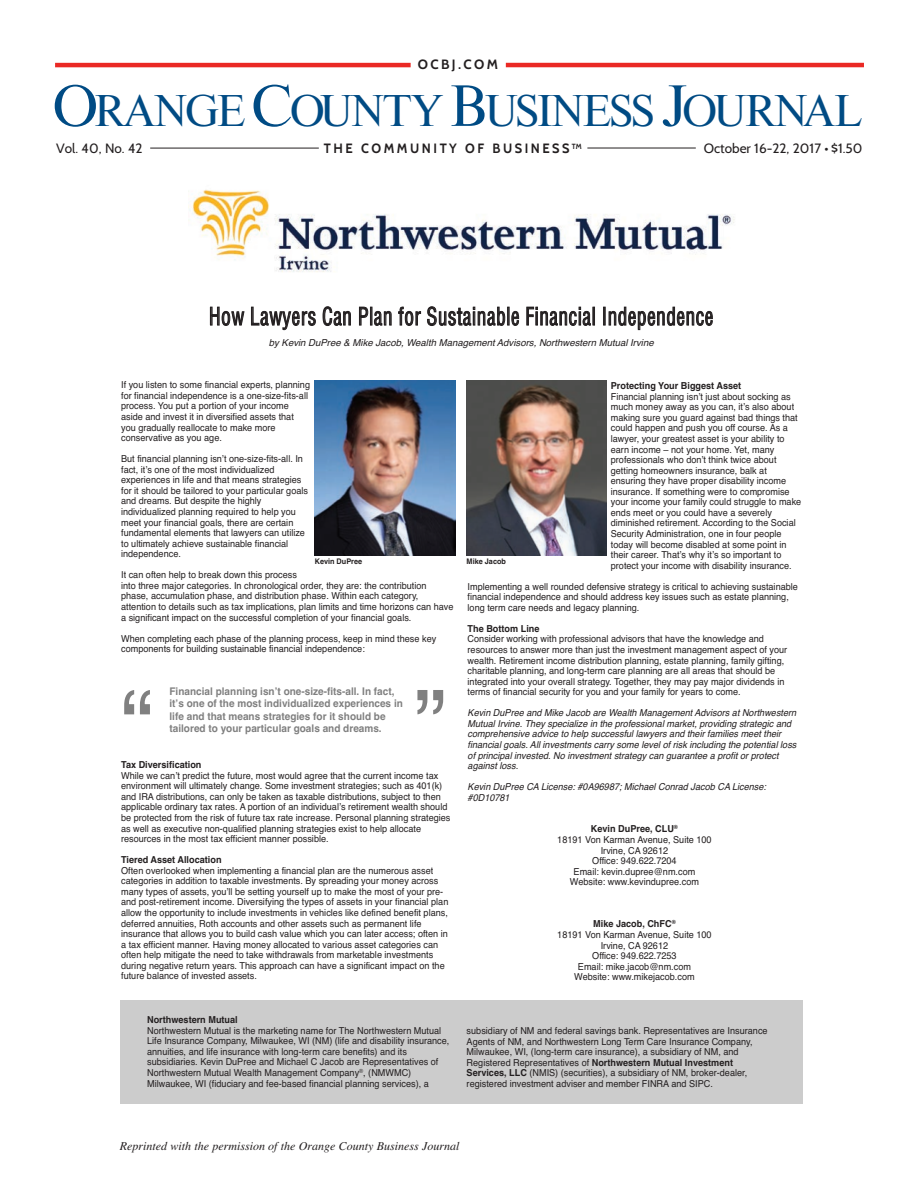
<style>
.page{position:relative;width:918px;height:1188px;background:#fff}
.page>*{position:absolute;margin:0;border:0;box-sizing:border-box;transform-origin:0 0}
.t1{font:95.85px "Helvetica";color:#808080}
.t2{font:42.3px "Times Eighteen LT";letter-spacing:-.055em;color:#004b84}
.t3{font:condensed 24px "Helvetica";letter-spacing:.03em;color:#231f20;scale:.8 1}
.t4{font:13.5px "Cabin";color:#231f20}
.t5{font:700 13.5px "Cabin";letter-spacing:.195em;color:#231f20;scale:.95 1}
.t6{font:700 13.5px "Cabin";letter-spacing:.195em;color:#231f20}
.t7{font:italic 12px "Times";color:#231f20}
.t8{font:700 10.5px/12.5px "Helvetica";color:#808080;scale:.95 1}
.t9{font:9.6px/10.5px "Helvetica";color:#231f20;scale:.95 1}
.t10{font:italic 9.6px/10.5px "Helvetica";color:#231f20;scale:.95 1}
.t11{font:700 9.6px "Helvetica";color:#231f20;scale:.95 1}
.t12{font:italic 9.6px "Helvetica";color:#231f20}
.t13{font:condensed 7.65px "Helvetica";letter-spacing:-.005em;color:#231f20}
.t14{font:700 7.65px "Helvetica";color:#231f20;scale:.95 1}
.t15{font:700 7.5px "Cabin";color:#231f20;scale:.95 1}
.s1{font-size:55.2px}
.s2{font-weight:700}
</style>
<div class="page">
<hr style="left:150px;top:148px;width:169px;height:1px;background:#231f20">
<hr style="left:587px;top:148px;width:109px;height:1px;background:#231f20">
<hr style="left:55px;top:63px;width:356px;height:4px;background:#ea2924">
<hr style="left:506px;top:63px;width:358px;height:4px;background:#ea2924">
<div style="left:120px;top:1001px;width:682px;height:103px;background:#ccc"></div>
<img style="left:315px;top:381px;width:140px;height:175px">
<img style="left:467px;top:381px;width:140px;height:175px">
<img style="left:188px;top:189px;width:547px;height:83px">
<h3 class="t6" style="left:418px;top:56px;width:82px">OCBJ.COM</h3>
<h2 class="t2" style="left:53px;top:87px;width:811px"><span class="s1">O</span>RANGE <span class="s1">C</span>OUNTY <span class="s1">B</span>USINESS <span class="s1">J</span>OURNAL</h2>
<h3 class="t4" style="left:56px;top:140px;width:88px">Vol. 40, No. 42</h3>
<h3 class="t5" style="left:324px;top:140px;width:260px">THE COMMUNITY OF BUSINESS</h3>
<h3 class="t4" style="left:704px;top:140px;width:160px">October 16-22, 2017 • $1.50</h3>
<p class="t13" style="left:427px;top:140px;width:90px">GENERAL COUNSEL AWARDS</p>
<p class="t13" style="left:745px;top:140px;width:59px">OCTOBER 16, 2017</p>
<p class="t15" style="left:572px;top:141px;width:12px">TM</p>
<h3 class="t3" style="left:209px;top:307px;width:632px">How Lawyers Can Plan for Sustainable Financial Independence</h3>
<p class="t12" style="left:269px;top:338px;width:386px">by Kevin DuPree &amp; Mike Jacob, Wealth Management Advisors, Northwestern Mutual Irvine</p>
<p class="t11" style="left:611px;top:380px;width:139px">Protecting Your Biggest Asset</p>
<p class="t9" style="left:611px;top:391px;width:202px">Financial planning isnʼt just about socking as much money away as you can, itʼs also about making sure you guard against bad things that could happen and push you off course. As a lawyer, your greatest asset is your ability to earn income – not your home. Yet, many professionals who donʼt think twice about getting homeowners insurance, balk at ensuring they have proper disability income insurance. If something were to compromise your income your family could struggle to make ends meet or you could have a severely diminished retirement. According to the Social Security Administration, one in four people today will become disabled at some point in their career. Thatʼs why itʼs so important to protect your income with disability insurance.</p>
<p class="t9" style="left:468px;top:581px;width:349px">Implementing a well rounded defensive strategy is critical to achieving sustainable financial independence and should address key issues such as estate planning, long term care needs and legacy planning.</p>
<p class="t11" style="left:468px;top:623px;width:77px">The Bottom Line</p>
<p class="t9" style="left:468px;top:634px;width:338px">Consider working with professional advisors that have the knowledge and resources to answer more than just the investment management aspect of your wealth. Retirement income distribution planning, estate planning, family gifting, charitable planning, and long-term care planning are all areas that should be integrated into your overall strategy. Together, they may pay major dividends in terms of financial security for you and your family for years to come.</p>
<p class="t10" style="left:468px;top:708px;width:348px">Kevin DuPree and Mike Jacob are Wealth Management Advisors at Northwestern Mutual Irvine. They specialize in the professional market, providing strategic and comprehensive advice to help successful lawyers and their families meet their financial goals. All investments carry some level of risk including the potential loss of principal invested. No investment strategy can guarantee a profit or protect against loss.</p>
<p class="t10" style="left:468px;top:782px;width:316px">Kevin DuPree CA License: #0A96987; Michael Conrad Jacob CA License: #0D10781</p>
<p class="t9" style="left:557px;top:824px;width:164px;text-align:center"><span class="s2">Kevin DuPree, CLU</span><sup>®<br></sup>18191 Von Karman Avenue, Suite 100<br>Irvine, CA 92612<br>Office: 949.622.7204<br>Email: kevin.dupree@nm.com<br>Website: www.kevindupree.com</p>
<p class="t9" style="left:557px;top:919px;width:164px;text-align:center"><span class="s2">Mike Jacob, ChFC</span><sup>®<br></sup>18191 Von Karman Avenue, Suite 100<br>Irvine, CA 92612<br>Office: 949.622.7253<br>Email: mike.jacob@nm.com<br>Website: www.mikejacob.com</p>
<p class="t11" style="left:147px;top:1014px;width:97px">Northwestern Mutual</p>
<p class="t9" style="left:147px;top:1025px;width:320px">Northwestern Mutual is the marketing name for The Northwestern Mutual Life Insurance Company, Milwaukee, WI (NM) (life and disability insurance, annuities, and life insurance with long-term care benefits) and its subsidiaries. Kevin DuPree and Michael C Jacob are Representatives of Northwestern Mutual Wealth Management Company<sup>®</sup>, (NMWMC)<br>Milwaukee, WI (fiduciary and fee-based financial planning services), a</p>
<p class="t9" style="left:121px;top:380px;width:200px">If you listen to some financial experts, planning for financial independence is a one-size-fits-all process. You put a portion of your income aside and invest it in diversified assets that you gradually reallocate to make more conservative as you age.</p>
<p class="t9" style="left:121px;top:454px;width:198px">But financial planning isnʼt one-size-fits-all. In fact, itʼs one of the most individualized experiences in life and that means strategies for it should be tailored to your particular goals and dreams. But despite the highly individualized planning required to help you meet your financial goals, there are certain fundamental elements that lawyers can utilize to ultimately achieve sustainable financial independence.</p>
<p class="t9" style="left:121px;top:570px;width:351px">It can often help to break down this process<br>into three major categories. In chronological order, they are: the contribution phase, accumulation phase, and distribution phase. Within each category, attention to details such as tax implications, plan limits and time horizons can have a significant impact on the successful completion of your financial goals.</p>
<p class="t9" style="left:121px;top:633px;width:333px">When completing each phase of the planning process, keep in mind these key components for building sustainable financial independence:</p>
<p class="t14" style="left:315px;top:556px;width:51px">Kevin DuPree</p>
<p class="t14" style="left:467px;top:556px;width:43px">Mike Jacob</p>
<p class="t8" style="left:170px;top:685px;width:247px">Financial planning isnʼt one-size-fits-all. In fact, itʼs one of the most individualized experiences in life and that means strategies for it should be tailored to your particular goals and dreams.</p>
<h1 class="t1" style="left:121px;top:670px;width:33px">“</h1>
<h1 class="t1" style="left:414px;top:670px;width:33px">”</h1>
<p class="t11" style="left:121px;top:759px;width:86px">Tax Diversification</p>
<p class="t9" style="left:121px;top:770px;width:348px">While we canʼt predict the future, most would agree that the current income tax environment will ultimately change. Some investment strategies; such as 401(k) and IRA distributions, can only be taken as taxable distributions, subject to then applicable ordinary tax rates. A portion of an individualʼs retirement wealth should be protected from the risk of future tax rate increase. Personal planning strategies as well as executive non-qualified planning strategies exist to help allocate resources in the most tax efficient manner possible.</p>
<p class="t11" style="left:121px;top:854px;width:107px">Tiered Asset Allocation</p>
<p class="t9" style="left:121px;top:865px;width:346px">Often overlooked when implementing a financial plan are the numerous asset categories in addition to taxable investments. By spreading your money across many types of assets, youʼll be setting yourself up to make the most of your pre&shy;and post-retirement income. Diversifying the types of assets in your financial plan allow the opportunity to include investments in vehicles like defined benefit plans, deferred annuities, Roth accounts and other assets such as permanent life insurance that allows you to build cash value which you can later access; often in a tax efficient manner. Having money allocated to various asset categories can often help mitigate the need to take withdrawals from marketable investments during negative return years. This approach can have a significant impact on the future balance of invested assets.</p>
<p class="t9" style="left:467px;top:1025px;width:318px">subsidiary of NM and federal savings bank. Representatives are Insurance Agents of NM, and Northwestern Long Term Care Insurance Company, Milwaukee, WI, (long-term care insurance), a subsidiary of NM, and Registered Representatives of <span class="s2">Northwestern Mutual Investment Services, LLC</span> (NMIS) (securities), a subsidiary of NM, broker-dealer, registered investment adviser and member FINRA and SIPC.</p>
<p class="t7" style="left:120px;top:1139px;width:341px">Reprinted with the permission of the Orange County Business Journal</p>
</div>
